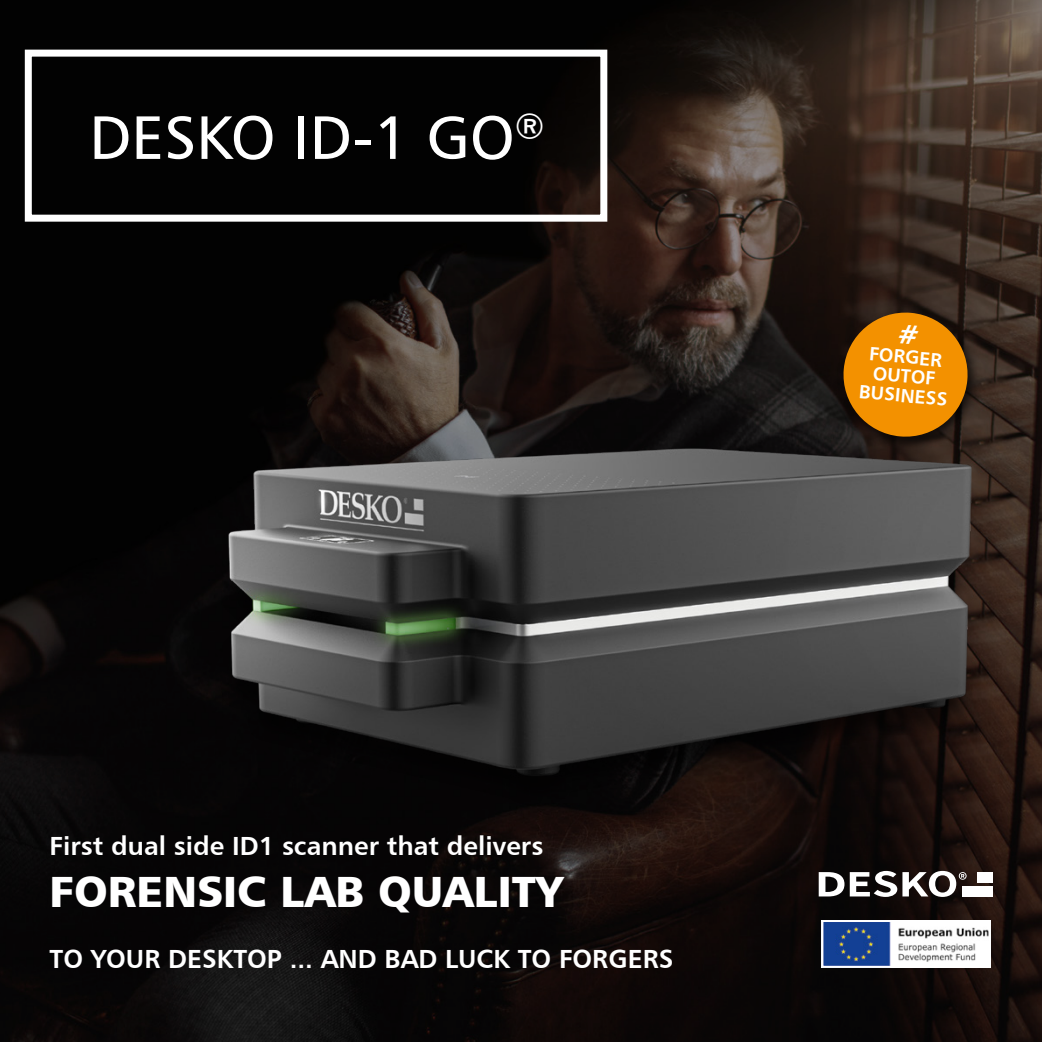
<style>
.page{position:relative;width:1042px;height:1042px;background:#fff}
.page>*{position:absolute;margin:0;border:0;box-sizing:border-box;transform-origin:0 0}
.t1{font:61.25px "Humanist 777 BT Roman B";color:#fff}
.t2{font:43.75px "Humanist 777 BT Black B";color:#fff}
.t3{font:26.25px "Humanist 777 BT Bold B";color:#fff}
.t4{font:19.25px/19.2px "Humanist 777 BT Bold B";color:#fff;text-align:center}
</style>
<div class="page">
<img style="left:0;top:0;width:1042px;height:1042px">
<svg style="left:21px;top:46px;width:590px;height:179px;background:#1c1b1b"></svg>
<svg style="left:819px;top:872px;width:25px;height:24px"></svg>
<svg style="left:850px;top:871px;width:116px;height:26px"></svg>
<div style="left:976px;top:872px;width:16px;height:10px;background:#fff"></div>
<div style="left:962px;top:886px;width:30px;height:10px;background:#fff"></div>
<div style="left:836px;top:305px;width:145px;height:146px;background:#000;opacity:.75"></div>
<img style="left:181px;top:420px;width:833px;height:396px">
<img style="left:824px;top:923px;width:163px;height:41px">
<div style="left:821px;top:920px;width:169px;height:47px;border:2px solid #fff"></div>
<svg style="left:841px;top:310px;width:129px;height:129px;background:#b86f05"></svg>
<h1 class="t1" style="left:89px;top:99px;width:457px">DESKO ID-1 GO<sup>®</sup></h1>
<p class="t3" style="left:50px;top:829px;width:495px">First dual side ID1 scanner that delivers</p>
<h2 class="t2" style="left:50px;top:863px;width:515px">FORENSIC LAB QUALITY</h2>
<p class="t3" style="left:50px;top:942px;width:625px">TO YOUR DESKTOP ... AND BAD LUCK TO FORGERS</p>
<p class="t4" style="left:863px;top:343px;width:90px;rotate:5deg">FORGER<br>OUTOF<br>BUSINESS</p>
</div>
